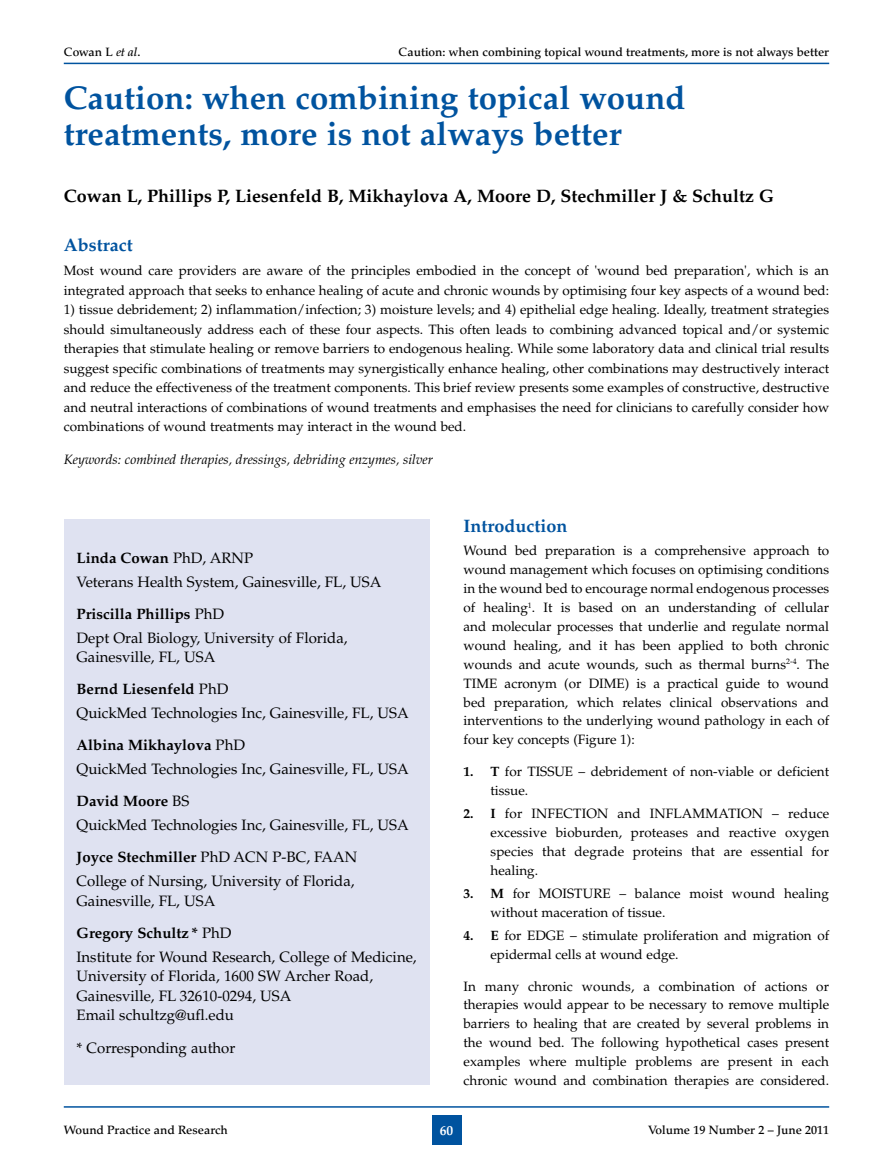
<style>
.page{position:relative;width:893px;height:1170px;background:#fff}
.page>*{position:absolute;margin:0;border:0;box-sizing:border-box;transform-origin:0 0}
.t1{font:700 33px/36px "Palatino";color:#00539f}
.t2{font:700 18px "Palatino";color:#000}
.t3{font:700 18px "Palatino";color:#00539f}
.t4{font:15px/32.2px "Palatino";color:#000}
.t5{font:13.5px/18.9px "Palatino";color:#000;text-align:justify}
.t6{font:italic 13.5px "Palatino";color:#000}
.t7{font:700 13.5px "Palatino";color:#fff}
.t8{font:500 12px "Palatino";color:#000}
.s1{font-style:italic}
.s2{font-weight:700}
</style>
<div class="page">
<div style="left:432px;top:1114px;width:29px;height:30px;background:#00539f"></div>
<hr style="left:64px;top:1106px;width:765px;height:1px;background:#00539f">
<hr style="left:64px;top:63px;width:765px;height:1px;background:#00539f">
<div style="left:64px;top:519px;width:365px;height:565px;background:#dfe2f1"></div>
<p class="t8" style="left:64px;top:45px;width:78px">Cowan L <span class="s1">et al</span>.</p>
<p class="t8" style="left:399px;top:45px;width:432px">Caution: when combining topical wound treatments, more is not always better</p>
<h1 class="t1" style="left:64px;top:80px;width:623px">Caution: when combining topical wound treatments, more is not always better</h1>
<h2 class="t2" style="left:64px;top:185px;width:712px">Cowan L, Phillips P, Liesenfeld B, Mikhaylova A, Moore D, Stechmiller J &amp; Schultz G</h2>
<h2 class="t3" style="left:64px;top:235px;width:70px">Abstract</h2>
<p class="t5" style="left:64px;top:261px;width:767px;line-height:19.5px">Most wound care providers are aware of the principles embodied in the concept of 'wound bed preparation', which is an integrated approach that seeks to enhance healing of acute and chronic wounds by optimising four key aspects of a wound bed:</p>
<p class="t5" style="left:64px;top:300px;width:767px;line-height:19.5px">1) tissue debridement; 2) inflammation/infection; 3) moisture levels; and 4) epithelial edge healing. Ideally, treatment strategies should simultaneously address each of these four aspects. This often leads to combining advanced topical and/or systemic therapies that stimulate healing or remove barriers to endogenous healing. While some laboratory data and clinical trial results suggest specific combinations of treatments may synergistically enhance healing, other combinations may destructively interact and reduce the effectiveness of the treatment components. This brief review presents some examples of constructive, destructive and neutral interactions of combinations of wound treatments and emphasises the need for clinicians to carefully consider how combinations of wound treatments may interact in the wound bed.</p>
<p class="t6" style="left:64px;top:451px;width:371px">Keywords: combined therapies, dressings, debriding enzymes, silver</p>
<p class="t4" style="left:77px;top:546px;width:306px;line-height:23.7px"><span class="s2">Linda Cowan</span> PhD, ARNP<br>Veterans Health System, Gainesville, FL, USA</p>
<p class="t4" style="left:77px;top:602px;width:273px;line-height:23.7px"><span class="s2">Priscilla Phillips</span> PhD<br>Dept Oral Biology, University of Florida,</p>
<p class="t4" style="left:77px;top:641px;width:153px">Gainesville, FL, USA<br><span class="s2">Bernd Liesenfeld</span> PhD</p>
<p class="t4" style="left:77px;top:697px;width:334px">QuickMed Technologies Inc, Gainesville, FL, USA<br><span class="s2">Albina Mikhaylova</span> PhD</p>
<p class="t4" style="left:77px;top:753px;width:334px">QuickMed Technologies Inc, Gainesville, FL, USA<br><span class="s2">David Moore</span> BS</p>
<p class="t4" style="left:77px;top:809px;width:334px">QuickMed Technologies Inc, Gainesville, FL, USA<br><span class="s2">Joyce Stechmiller</span> PhD ACN P-BC, FAAN</p>
<p class="t4" style="left:77px;top:871px;width:280px;line-height:19.5px">College of Nursing, University of Florida,<br>Gainesville, FL, USA</p>
<p class="t4" style="left:77px;top:921px;width:342px;line-height:23.9px"><span class="s2">Gregory Schultz *</span> PhD<br>Institute for Wound Research, College of Medicine,</p>
<p class="t4" style="left:77px;top:966px;width:298px;line-height:19.5px">University of Florida, 1600 SW Archer Road,<br>Gainesville, FL 32610-0294, USA<br>Email schultzg@ufl.edu</p>
<p class="t4" style="left:77px;top:1031px;width:160px">* Corresponding author</p>
<h2 class="t3" style="left:463px;top:515px;width:105px">Introduction</h2>
<p class="t5" style="left:463px;top:541px;width:367px">Wound bed preparation is a comprehensive approach to wound management which focuses on optimising conditions in the wound bed to encourage normal endogenous processes of healing<sup>1</sup>. It is based on an understanding of cellular and molecular processes that underlie and regulate normal wound healing, and it has been applied to both chronic wounds and acute wounds, such as thermal burns<sup>2-4</sup>. The TIME acronym (or DIME) is a practical guide to wound bed preparation, which relates clinical observations and interventions to the underlying wound pathology in each of four key concepts (Figure 1):</p>
<p class="t5" style="left:490px;top:762px;width:340px;text-indent:-27px"><span class="s2">1. T</span> for TISSUE – debridement of non-viable or deficient tissue.</p>
<p class="t5" style="left:490px;top:804px;width:340px;text-indent:-27px"><span class="s2">2. I</span> for INFECTION and INFLAMMATION – reduce excessive bioburden, proteases and reactive oxygen species that degrade proteins that are essential for healing.</p>
<p class="t5" style="left:490px;top:884px;width:340px;text-indent:-27px"><span class="s2">3. M</span> for MOISTURE – balance moist wound healing without maceration of tissue.</p>
<p class="t5" style="left:490px;top:926px;width:340px;text-indent:-27px"><span class="s2">4. E</span> for EDGE – stimulate proliferation and migration of epidermal cells at wound edge.</p>
<p class="t5" style="left:463px;top:976px;width:367px">In many chronic wounds, a combination of actions or therapies would appear to be necessary to remove multiple barriers to healing that are created by several problems in the wound bed. The following hypothetical cases present examples where multiple problems are present in each chronic wound and combination therapies are considered.</p>
<p class="t8" style="left:64px;top:1122px;width:166px">Wound Practice and Research</p>
<p class="t7" style="left:440px;top:1121px;width:15px">60</p>
<p class="t8" style="left:648px;top:1122px;width:182px">Volume 19 Number 2 – June 2011</p>
</div>
